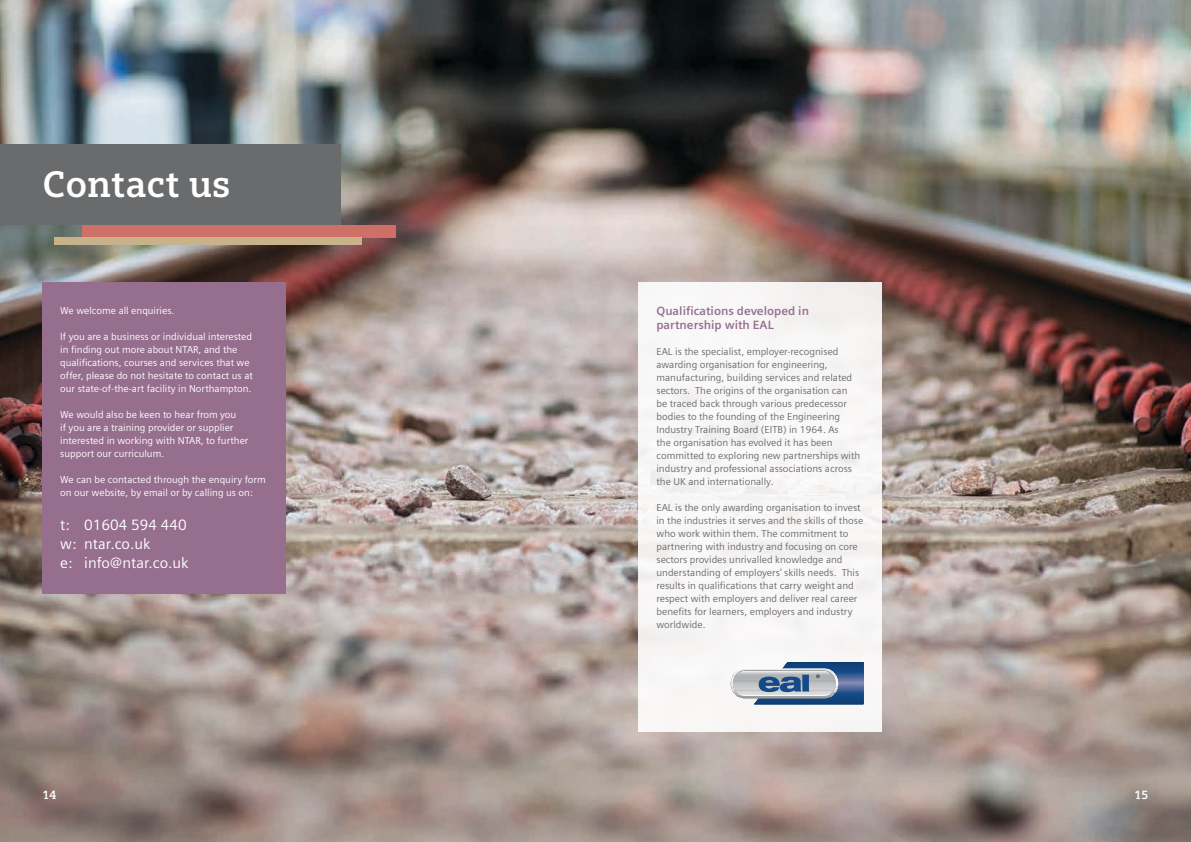
<style>
.page{position:relative;width:1191px;height:842px;background:#fff}
.page>*{position:absolute;margin:0;border:0;box-sizing:border-box;transform-origin:0 0}
.t1{font:700 37px "Siemens Slab";color:#fff}
.t2{font:15px/19px "Siemens Sans";color:#fff}
.t3{font:700 12px/14px "Siemens Sans";color:#966e8e}
.t4{font:700 12px "Siemens Slab";color:#fff}
.t5{font:10px/13px "Siemens Sans";color:#696b6d}
.t6{font:10px/13px "Siemens Sans";color:#fff}
</style>
<div class="page">
<img style="left:0;top:0;width:1191px;height:842px">
<div style="left:0;top:145px;width:340px;height:80px;background:#696b6d"></div>
<div style="left:82px;top:225px;width:313px;height:13px;background:#ce7068"></div>
<div style="left:54px;top:238px;width:307px;height:7px;background:#c8b28c"></div>
<div style="left:43px;top:282px;width:243px;height:312px;background:#966e8e"></div>
<div style="left:638px;top:282px;width:244px;height:449px;background:#f8f7f6"></div>
<hr style="left:754px;top:662px;width:109px;height:1px;background:#0d3c72">
<hr style="left:754px;top:663px;width:109px;height:1px;background:#0e3e74">
<hr style="left:754px;top:664px;width:109px;height:1px;background:#0e3f77">
<hr style="left:754px;top:665px;width:109px;height:1px;background:#0f4179">
<hr style="left:754px;top:666px;width:109px;height:1px;background:#10427b">
<hr style="left:754px;top:667px;width:109px;height:1px;background:#11447d">
<hr style="left:754px;top:668px;width:109px;height:1px;background:#12457f">
<hr style="left:754px;top:669px;width:109px;height:1px;background:#124681">
<hr style="left:754px;top:670px;width:109px;height:1px;background:#124884">
<hr style="left:754px;top:671px;width:109px;height:1px;background:#124985">
<hr style="left:754px;top:672px;width:109px;height:1px;background:#124a88">
<hr style="left:754px;top:673px;width:109px;height:1px;background:#1f4f8b">
<hr style="left:754px;top:674px;width:109px;height:1px;background:#2d558f">
<hr style="left:754px;top:675px;width:109px;height:1px;background:#395b93">
<hr style="left:754px;top:676px;width:109px;height:1px;background:#446096">
<hr style="left:754px;top:677px;width:109px;height:1px;background:#4e669a">
<hr style="left:754px;top:678px;width:109px;height:1px;background:#596c9f">
<hr style="left:754px;top:679px;width:109px;height:1px;background:#6273a3">
<hr style="left:754px;top:680px;width:109px;height:1px;background:#6c78a7">
<hr style="left:754px;top:681px;width:109px;height:1px;background:#7580ac">
<hr style="left:754px;top:682px;width:109px;height:1px;background:#7e88b1">
<hr style="left:754px;top:683px;width:109px;height:1px;background:#838cb5">
<hr style="left:754px;top:684px;width:109px;height:1px;background:#7a85af">
<hr style="left:754px;top:685px;width:109px;height:1px;background:#707eaa">
<hr style="left:754px;top:686px;width:109px;height:1px;background:#6676a5">
<hr style="left:754px;top:687px;width:109px;height:1px;background:#5d6fa1">
<hr style="left:754px;top:688px;width:109px;height:1px;background:#546a9d">
<hr style="left:754px;top:689px;width:109px;height:1px;background:#4a6398">
<hr style="left:754px;top:690px;width:109px;height:1px;background:#405d94">
<hr style="left:754px;top:691px;width:109px;height:1px;background:#345891">
<hr style="left:754px;top:692px;width:109px;height:1px;background:#28538d">
<hr style="left:754px;top:693px;width:109px;height:1px;background:#184d89">
<hr style="left:754px;top:694px;width:109px;height:1px;background:#124a87">
<hr style="left:754px;top:695px;width:109px;height:1px;background:#124884">
<hr style="left:754px;top:696px;width:109px;height:1px;background:#124783">
<hr style="left:754px;top:697px;width:109px;height:1px;background:#124681">
<hr style="left:754px;top:698px;width:109px;height:1px;background:#12457f">
<hr style="left:754px;top:699px;width:109px;height:1px;background:#11437d">
<hr style="left:754px;top:700px;width:109px;height:1px;background:#10427a">
<hr style="left:754px;top:701px;width:109px;height:1px;background:#0f4179">
<hr style="left:754px;top:702px;width:109px;height:1px;background:#0e3f77">
<hr style="left:754px;top:703px;width:109px;height:1px;background:#0e3e74">
<hr style="left:754px;top:704px;width:109px;height:1px;background:#0e3d73">
<svg style="left:730px;top:668px;width:108px;height:30px"></svg>
<svg style="left:731px;top:669px;width:107px;height:29px"></svg>
<svg style="left:732px;top:670px;width:104px;height:26px"></svg>
<svg style="left:735px;top:671px;width:98px;height:25px;background:#9caab9"></svg>
<h1 class="t1" style="left:43px;top:162px;width:190px">Contact us</h1>
<p class="t6" style="left:60px;top:304px;width:116px">We welcome all enquiries.</p>
<p class="t6" style="left:60px;top:330px;width:194px">If you are a business or individual interested in finding out more about NTAR, and the qualifications, courses and services that we offer, please do not hesitate to contact us at our state-of-the-art facility in Northampton.</p>
<p class="t6" style="left:60px;top:408px;width:190px">We would also be keen to hear from you<br>if you are a training provider or supplier interested in working with NTAR, to further support our curriculum.</p>
<p class="t6" style="left:60px;top:473px;width:207px">We can be contacted through the enquiry form on our website, by email or by calling us on:</p>
<h2 class="t2" style="left:60px;top:515px;width:130px">t: 01604 594 440 w: ntar.co.uk<br>e: info@ntar.co.uk</h2>
<p class="t3" style="left:656px;top:304px;width:154px">Qualifications developed in partnership with EAL</p>
<p class="t5" style="left:656px;top:345px;width:205px">EAL is the specialist, employer-recognised awarding organisation for engineering, manufacturing, building services and related sectors. The origins of the organisation can be traced back through various predecessor bodies to the founding of the Engineering Industry Training Board (EITB) in 1964. As<br>the organisation has evolved it has been committed to exploring new partnerships with industry and professional associations across the UK and internationally.</p>
<p class="t5" style="left:656px;top:501px;width:208px">EAL is the only awarding organisation to invest in the industries it serves and the skills of those who work within them. The commitment to partnering with industry and focusing on core sectors provides unrivalled knowledge and understanding of employers’ skills needs. This results in qualifications that carry weight and respect with employers and deliver real career benefits for learners, employers and industry worldwide.</p>
<p class="t4" style="left:43px;top:788px;width:15px">14</p>
<p class="t4" style="left:1134px;top:788px;width:15px">15</p>
</div>
